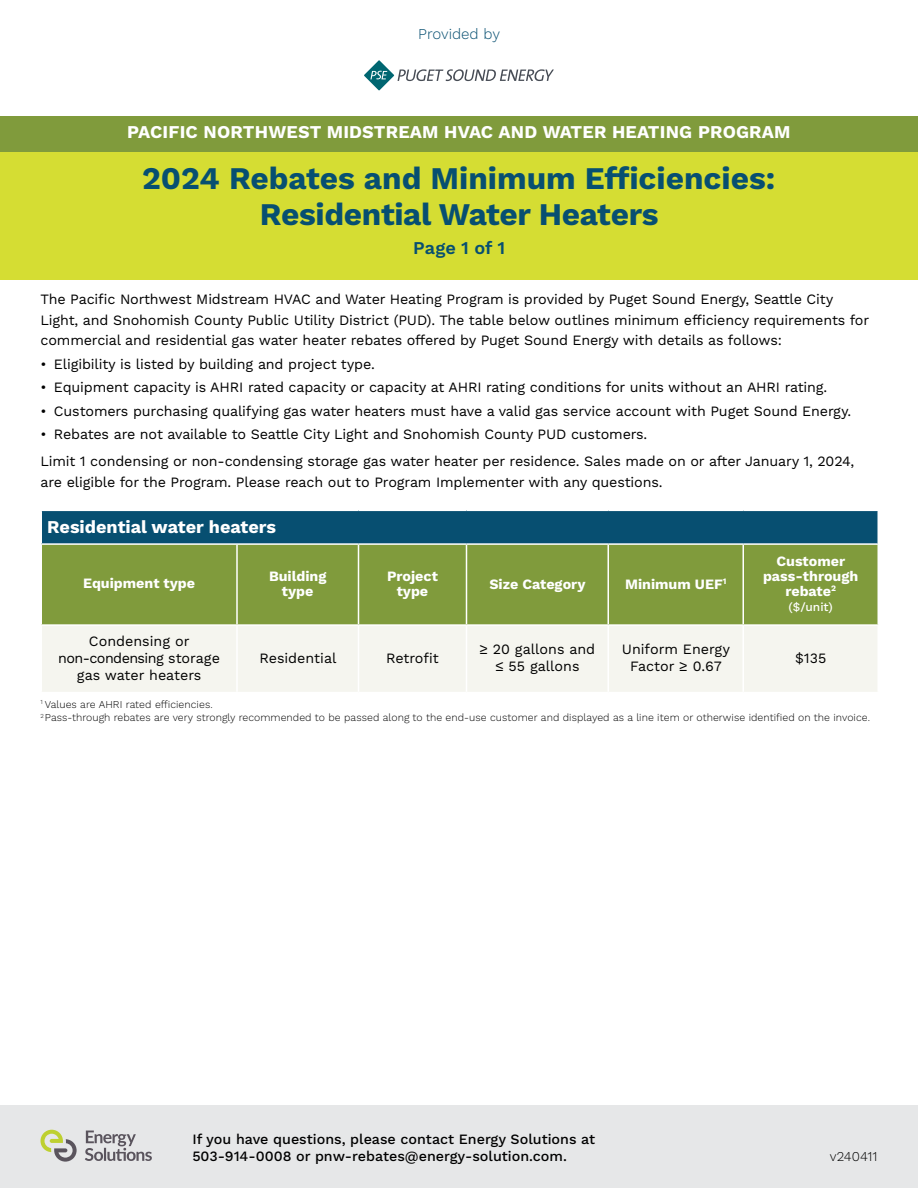
<style>
.page{position:relative;width:918px;height:1188px;background:#fff}
.page>*{position:absolute;margin:0;border:0;box-sizing:border-box;transform-origin:0 0}
.t1{font:700 31.5px/36px "Work Sans";letter-spacing:-.01em;color:#074f71;text-align:center}
.t2{font:700 18px "Work Sans";letter-spacing:.005em;color:#fff}
.t3{font:600 18px "Work Sans";color:#074f71}
.t4{font:300 15px "Work Sans";color:#074f71}
.t5{font:14.25px/17.1px "Work Sans";letter-spacing:-.01em;color:#000;text-align:center}
.t6{font:500 14.25px/17.2px "Work Sans";color:#000}
.t7{font:700 14.25px/15px "Work Sans";color:#fff;text-align:center}
.t8{font:300 13.5px "Work Sans";color:#000}
.t9{font:500 12px "Work Sans";color:#fff}
.t10{font:300 10.5px/13.5px "Work Sans";letter-spacing:.005em;color:#000}
</style>
<div class="page">
<div style="left:0;top:1106px;width:918px;height:82px;background:#e6e7e8"></div>
<div style="left:0;top:116px;width:918px;height:36px;background:#809b3c"></div>
<div style="left:0;top:152px;width:918px;height:127px;background:#d5dd33"></div>
<svg style="left:398px;top:69px;width:156px;height:12px"></svg>
<svg style="left:364px;top:60px;width:30px;height:30px"></svg>
<svg style="left:370px;top:71px;width:17px;height:8px"></svg>
<svg style="left:85px;top:1131px;width:67px;height:30px"></svg>
<svg style="left:41px;top:1130px;width:36px;height:32px"></svg>
<div style="left:41px;top:510px;width:837px;height:34px;background:#074f71"></div>
<div style="left:42px;top:545px;width:836px;height:79px;background:#809b3c"></div>
<div style="left:42px;top:626px;width:835px;height:66px;background:#f5f5ef"></div>
<hr style="left:40px;top:510px;width:197px;height:1px;background:#fff">
<hr style="left:40px;top:511px;width:2px;height:32px;background:#fff">
<hr style="left:237px;top:510px;width:121px;height:1px;background:#fff">
<hr style="left:358px;top:510px;width:108px;height:1px;background:#fff">
<hr style="left:466px;top:510px;width:142px;height:1px;background:#fff">
<hr style="left:608px;top:510px;width:135px;height:1px;background:#fff">
<hr style="left:743px;top:510px;width:136px;height:1px;background:#fff">
<hr style="left:40px;top:543px;width:197px;height:2px;background:#fff">
<hr style="left:237px;top:543px;width:121px;height:2px;background:#fff">
<hr style="left:236px;top:545px;width:2px;height:79px;background:#fff">
<hr style="left:358px;top:543px;width:108px;height:2px;background:#fff">
<hr style="left:358px;top:545px;width:1px;height:79px;background:#fff">
<hr style="left:466px;top:543px;width:142px;height:2px;background:#fff">
<hr style="left:466px;top:545px;width:1px;height:79px;background:#fff">
<hr style="left:608px;top:543px;width:135px;height:2px;background:#fff">
<hr style="left:608px;top:545px;width:1px;height:79px;background:#fff">
<hr style="left:743px;top:543px;width:136px;height:2px;background:#fff">
<hr style="left:742px;top:545px;width:2px;height:79px;background:#fff">
<hr style="left:236px;top:626px;width:2px;height:66px;background:#fff">
<hr style="left:358px;top:626px;width:1px;height:66px;background:#fff">
<hr style="left:466px;top:626px;width:1px;height:66px;background:#fff">
<hr style="left:608px;top:626px;width:1px;height:66px;background:#fff">
<hr style="left:742px;top:626px;width:2px;height:66px;background:#fff">
<p class="t4" style="left:418px;top:25px;width:83px">Provided by</p>
<p class="t2" style="left:127px;top:121px;width:665px">PACIFIC NORTHWEST MIDSTREAM HVAC AND WATER HEATING PROGRAM</p>
<h1 class="t1" style="left:142px;top:162px;width:635px">2024 Rebates and Minimum Efficiencies:<br>Residential Water Heaters</h1>
<p class="t3" style="left:413px;top:237px;width:93px">Page 1 of 1</p>
<p class="t5" style="left:40px;top:290px;width:830px;line-height:20.2px;text-align:left">The Pacific Northwest Midstream HVAC and Water Heating Program is provided by Puget Sound Energy, Seattle City<br>Light, and Snohomish County Public Utility District (PUD). The table below outlines minimum efficiency requirements for commercial and residential gas water heater rebates offered by Puget Sound Energy with details as follows:</p>
<p class="t5" style="left:40px;top:356px;width:336px">• Eligibility is listed by building and project type.</p>
<p class="t5" style="left:40px;top:379px;width:788px">• Equipment capacity is AHRI rated capacity or capacity at AHRI rating conditions for units without an AHRI rating.</p>
<p class="t5" style="left:40px;top:403px;width:812px">• Customers purchasing qualifying gas water heaters must have a valid gas service account with Puget Sound Energy.</p>
<p class="t5" style="left:40px;top:422px;width:815px;line-height:27px;text-align:left">• Rebates are not available to Seattle City Light and Snohomish County PUD customers.<br>Limit 1 condensing or non-condensing storage gas water heater per residence. Sales made on or after January 1, 2024,</p>
<p class="t5" style="left:40px;top:474px;width:624px">are eligible for the Program. Please reach out to Program Implementer with any questions.</p>
<p class="t2" style="left:47px;top:516px;width:230px">Residential water heaters</p>
<p class="t7" style="left:83px;top:577px;width:113px">Equipment type</p>
<p class="t7" style="left:269px;top:569px;width:59px">Building type</p>
<p class="t7" style="left:387px;top:569px;width:52px">Project type</p>
<p class="t7" style="left:490px;top:577px;width:98px">Size Category</p>
<p class="t7" style="left:625px;top:577px;width:103px">Minimum UEF<sup>1</sup></p>
<p class="t7" style="left:763px;top:554px;width:97px">Customer pass-through rebate<sup>2</sup></p>
<p class="t9" style="left:789px;top:600px;width:46px">($/unit)</p>
<p class="t5" style="left:58px;top:633px;width:163px">Condensing or non-condensing storage gas water heaters</p>
<p class="t5" style="left:260px;top:650px;width:78px">Residential</p>
<p class="t5" style="left:386px;top:650px;width:54px">Retrofit</p>
<p class="t5" style="left:479px;top:641px;width:117px">≥ 20 gallons and ≤ 55 gallons</p>
<p class="t5" style="left:622px;top:641px;width:110px">Uniform Energy<br>Factor ≥ 0.67</p>
<p class="t5" style="left:795px;top:650px;width:33px">$135</p>
<p class="t10" style="left:40px;top:698px;width:831px"><sup>1</sup> Values are AHRI rated efficiencies.<br><sup>2</sup>Pass-through rebates are very strongly recommended to be passed along to the end-use customer and displayed as a line item or otherwise identified on the invoice.</p>
<p class="t6" style="left:192px;top:1131px;width:404px">If you have questions, please contact Energy Solutions at<br>503-914-0008 or pnw-rebates@energy-solution.com.</p>
<p class="t8" style="left:830px;top:1148px;width:49px">v240411</p>
</div>
